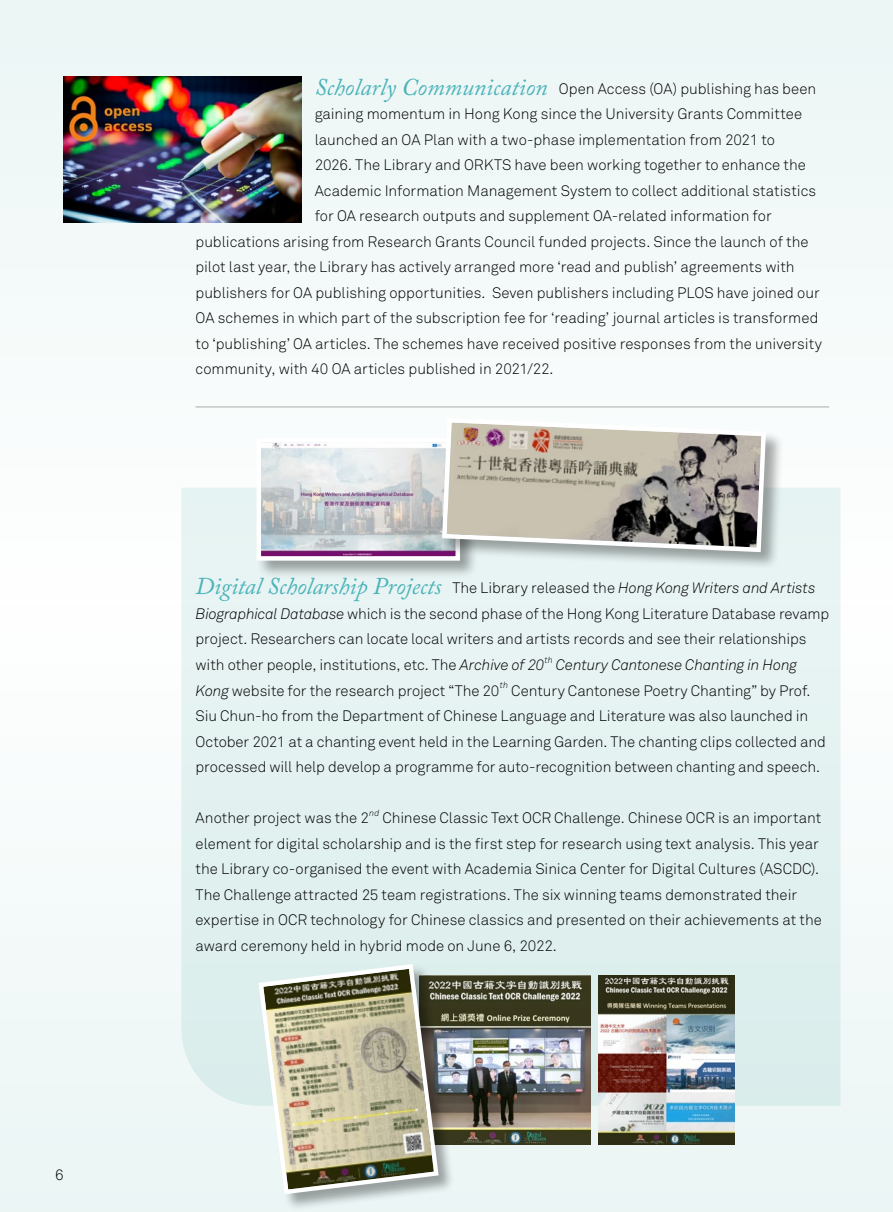
<style>
.page{position:relative;width:893px;height:1212px;background:#f3f9f9}
.page>*{position:absolute;margin:0;border:0;box-sizing:border-box;transform-origin:0 0}
.t1{font:italic 24px "Adobe Caslon Pro";letter-spacing:-.005em;color:#4ab3b9}
.t2{font:300 15px/25.5px "Akkurat";letter-spacing:-.005em;color:#000}
.t3{font:italic 300 15px "Akkurat";letter-spacing:-.01em;color:#000}
.t4{font:italic 300 8.7px "Akkurat";color:#000}
.s1{font-family:"Adobe Caslon Pro";font-weight:400;font-style:italic;font-size:24px;color:#4ab3b9}
.s2{font-family:"Akkurat";font-weight:300;font-style:normal;font-size:15px;color:#000}
.s3{font-family:"Akkurat";font-weight:300;font-size:15px;color:#000}
.s4{font-style:italic}
</style>
<div class="page">
<div style="left:181px;top:488px;width:659px;height:618px;background:#e3f2f1"></div>
<hr style="left:196px;top:406px;width:633px;height:1px;background:#b4b4b4">
<img style="left:64px;top:77px;width:238px;height:146px">
<img style="left:455px;top:976px;width:135px;height:168px">
<img style="left:599px;top:976px;width:136px;height:168px">
<div style="left:256px;top:437px;width:222px;height:142px;background:#000;opacity:.35"></div>
<svg style="left:254px;top:437px;width:188px;height:126px"></svg>
<div style="left:259px;top:964px;width:196px;height:247px;background:#000;opacity:.35"></div>
<img style="left:256px;top:962px;width:185px;height:234px">
<div style="left:442px;top:418px;width:342px;height:152px;background:#000;opacity:.35"></div>
<svg style="left:440px;top:418px;width:328px;height:136px;background:#b1aca3"></svg>
<p class="t2" style="left:55px;top:1162px;width:10px">6</p>
<p class="t2" style="left:315px;top:76px;width:503px"><span class="s1">Scholarly Communication</span> Open Access (OA) publishing has been</p>
<p class="t2" style="left:315px;top:102px;width:489px">gaining momentum in Hong Kong since the University Grants Committee</p>
<p class="t2" style="left:315px;top:127px;width:462px">launched an OA Plan with a two-phase implementation from 2021 to</p>
<p class="t2" style="left:315px;top:153px;width:493px">2026. The Library and ORKTS have been working together to enhance the</p>
<p class="t2" style="left:315px;top:178px;width:503px">Academic Information Management System to collect additional statistics</p>
<p class="t2" style="left:315px;top:204px;width:459px">for OA research outputs and supplement OA-related information for</p>
<p class="t2" style="left:196px;top:229px;width:614px">publications arising from Research Grants Council funded projects. Since the launch of the</p>
<p class="t2" style="left:196px;top:255px;width:600px">pilot last year, the Library has actively arranged more ‘read and publish’ agreements with</p>
<p class="t2" style="left:196px;top:280px;width:626px">publishers for OA publishing opportunities. Seven publishers including PLOS have joined our</p>
<p class="t2" style="left:196px;top:306px;width:624px">OA schemes in which part of the subscription fee for ‘reading’ journal articles is transformed</p>
<p class="t2" style="left:196px;top:331px;width:628px">to ‘publishing’ OA articles. The schemes have received positive responses from the university</p>
<p class="t2" style="left:196px;top:357px;width:359px">community, with 40 OA articles published in 2021/22.</p>
<h1 class="t1" style="left:196px;top:572px;width:621px">Digital Scholarship Projects <span class="s2">The Library released the</span> <span class="s3">Hong Kong Writers and Artists</span></h1>
<p class="t2" style="left:196px;top:601px;width:635px"><span class="s4">Biographical Database</span> which is the second phase of the Hong Kong Literature Database revamp project. Researchers can locate local writers and artists records and see their relationships with other people, institutions, etc. The <span class="s4">Archive of 20</span></p>
<p class="t4" style="left:544px;top:655px;width:10px">th</p>
<p class="t3" style="left:556px;top:656px;width:242px">Century Cantonese Chanting in Hong</p>
<p class="t2" style="left:196px;top:678px;width:305px"><span class="s4">Kong</span> website for the research project “The 20</p>
<p class="t4" style="left:500px;top:680px;width:10px">th</p>
<p class="t2" style="left:196px;top:678px;width:632px;text-indent:316px">Century Cantonese Poetry Chanting” by Prof.<br>Siu Chun-ho from the Department of Chinese Language and Literature was also launched in October 2021 at a chanting event held in the Learning Garden. The chanting clips collected and processed will help develop a programme for auto-recognition between chanting and speech.</p>
<p class="t2" style="left:196px;top:805px;width:175px">Another project was the 2</p>
<p class="t4" style="left:369px;top:808px;width:12px">nd</p>
<p class="t2" style="left:196px;top:805px;width:628px;text-indent:187px">Chinese Classic Text OCR Challenge. Chinese OCR is an important element for digital scholarship and is the first step for research using text analysis. This year the Library co-organised the event with Academia Sinica Center for Digital Cultures (ASCDC).<br>The Challenge attracted 25 team registrations. The six winning teams demonstrated their expertise in OCR technology for Chinese classics and presented on their achievements at the award ceremony held in hybrid mode on June 6, 2022.</p>
</div>
